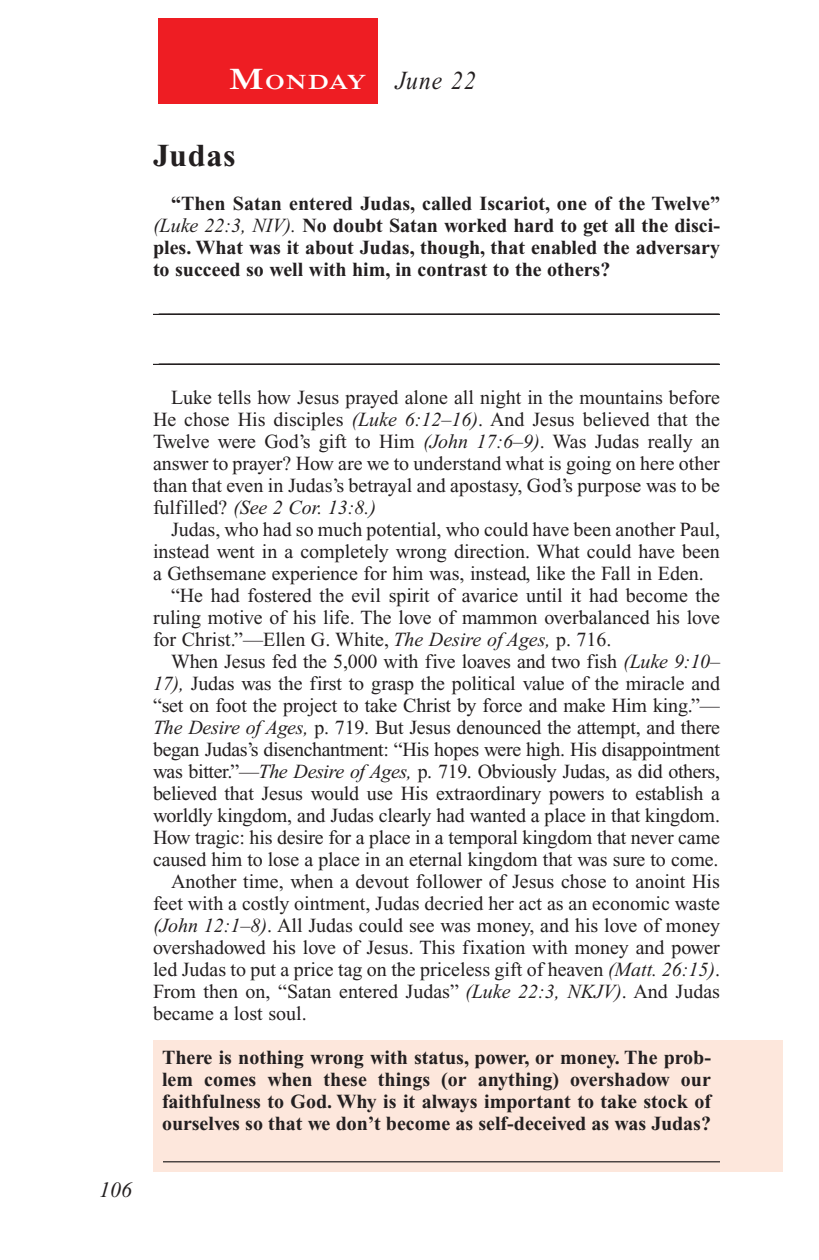
<style>
.page{position:relative;width:819px;height:1260px;background:#fff}
.page>*{position:absolute;margin:0;border:0;box-sizing:border-box;transform-origin:0 0}
.Head{font:700 32px "Times New Roman PS Std";letter-spacing:.025em;color:#231f20}
.Lesson_Dates{font:italic 26px "Times New Roman PS Std";letter-spacing:.05em;color:#231f20;scale:.9 1}
.t1{font:italic 22px "Times New Roman PS Std";color:#231f20}
.Daily_Header{font:600 21px "Times NRMT Std";letter-spacing:.045em;color:#fff;scale:1.1 1}
.Body{font:20px/22px "Times New Roman PS Std";color:#231f20;text-align:justify}
.Body-2{font:700 20px/22px "Times New Roman PS Std";color:#231f20;text-align:justify}
.x-screened_box-text{font:700 20px/22px "Times New Roman PS Std";color:#231f20;text-align:justify}
.Blank_Lines_SB{font:700 20px "Times New Roman PS Std";color:#231f20}
.Blank_Lines_SB-2{font:20px "Times New Roman PS Std";color:#231f20}
.s1{font-size:30px}
.s2{font-weight:400;font-style:italic}
.s3{font-style:italic}
</style>
<div class="page">
<div style="left:158px;top:18px;width:220px;height:86px;background:#ee1d23"></div>
<div style="left:153px;top:1040px;width:630px;height:132px;background:#fde7dc"></div>
<hr style="left:153px;top:314px;width:567px;height:1px;background:#231f20">
<hr style="left:153px;top:364px;width:567px;height:1px;background:#231f20">
<hr style="left:163px;top:1161px;width:557px;height:1px;background:#231f20">
<p class="Daily_Header" style="left:229px;top:70px;width:127px"><span class="s1">M</span>ONDAY</p>
<p class="Lesson_Dates" style="left:396px;top:66px;width:91px">June 22</p>
<p class="Head" style="left:153px;top:138px;width:84px">Judas</p>
<p class="Body-2" style="left:153px;top:193px;width:569px;text-indent:18px">“Then Satan entered Judas, called Iscariot, one of the Twelve” <span class="s2">(Luke 22:3, NIV).</span> No doubt Satan worked hard to get all the disci&shy;ples. What was it about Judas, though, that enabled the adversary to succeed so well with him, in contrast to the others?</p>
<p class="Blank_Lines_SB" style="left:159px;top:295px;width:561px">________________________________________________________</p>
<p class="Blank_Lines_SB-2" style="left:159px;top:345px;width:561px">________________________________________________________</p>
<p class="Body" style="left:153px;top:387px;width:569px;text-indent:18px">Luke tells how Jesus prayed alone all night in the mountains before He chose His disciples <span class="s3">(Luke 6:12–16)</span>. And Jesus believed that the Twelve were God’s gift to Him <span class="s3">(John 17:6–9)</span>. Was Judas really an answer to prayer? How are we to understand what is going on here other than that even in Judas’s betrayal and apostasy, God’s purpose was to be fulfilled? <span class="s3">(See 2 Cor. 13:8.)</span></p>
<p class="Body" style="left:153px;top:519px;width:569px;text-indent:18px">Judas, who had so much potential, who could have been another Paul, instead went in a completely wrong direction. What could have been a Gethsemane experience for him was, instead, like the Fall in Eden.</p>
<p class="Body" style="left:153px;top:585px;width:568px;text-indent:18px">“He had fostered the evil spirit of avarice until it had become the ruling motive of his life. The love of mammon overbalanced his love for Christ.”—Ellen G. White, <span class="s3">The Desire of Ages,</span> p. 716.</p>
<p class="Body" style="left:153px;top:651px;width:569px;text-indent:18px">When Jesus fed the 5,000 with five loaves and two fish <span class="s3">(Luke 9:10– 17),</span> Judas was the first to grasp the political value of the miracle and “set on foot the project to take Christ by force and make Him king.”— <span class="s3">The Desire of Ages,</span> p. 719. But Jesus denounced the attempt, and there began Judas’s disenchantment: “His hopes were high. His disappointment was bitter.”—<span class="s3">The Desire of Ages,</span> p. 719. Obviously Judas, as did others, believed that Jesus would use His extraordinary powers to establish a worldly kingdom, and Judas clearly had wanted a place in that kingdom.<br>How tragic: his desire for a place in a temporal kingdom that never came caused him to lose a place in an eternal kingdom that was sure to come.</p>
<p class="Body" style="left:153px;top:871px;width:569px;text-indent:18px">Another time, when a devout follower of Jesus chose to anoint His feet with a costly ointment, Judas decried her act as an economic waste <span class="s3">(John 12:1–8)</span>. All Judas could see was money, and his love of money overshadowed his love of Jesus. This fixation with money and power led Judas to put a price tag on the priceless gift of heaven <span class="s3">(Matt. 26:15)</span>.<br>From then on, “Satan entered Judas” <span class="s3">(Luke 22:3, NKJV)</span>. And Judas became a lost soul.</p>
<p class="x-screened_box-text" style="left:162px;top:1047px;width:551px">There is nothing wrong with status, power, or money. The prob&shy;lem comes when these things (or anything) overshadow our faithfulness to God. Why is it always important to take stock of ourselves so that we don’t become as self-deceived as was Judas?</p>
<p class="t1" style="left:99px;top:1178px;width:34px">106</p>
</div>
